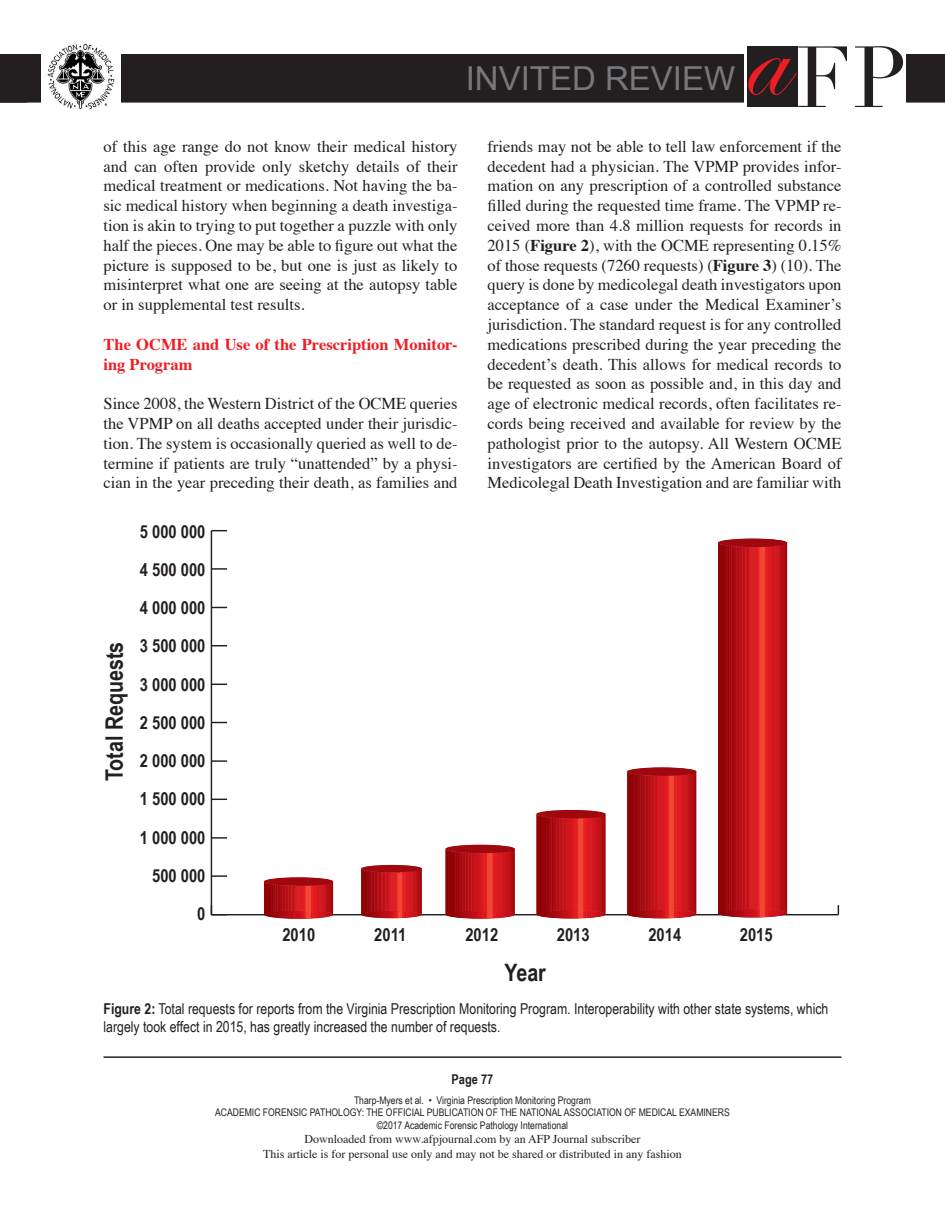
<style>
.page{position:relative;width:945px;height:1215px;background:#fff}
.page>*{position:absolute;margin:0;border:0;box-sizing:border-box;transform-origin:0 0}
.t1{font:33px "Arial";color:#76787b}
.t2{font:700 24px "Arial Narrow";color:#231f20}
.t3{font:700 18px/38.2px "Arial Narrow";color:#231f20;text-align:right}
.t4{font:16.5px/19.8px "Times";color:#231f20;text-align:justify}
.t5{font:700 16.5px/19.8px "Times";color:#ee1d23}
.t6{font:15px/18px "Arial Narrow";color:#231f20}
.t7{font:700 13.5px "Arial Narrow";color:#231f20}
.t8{font:12px/14.4px "Times";color:#231f20;text-align:center}
.t9{font:10.5px/12.6px "Arial Narrow";color:#231f20;text-align:center}
.s1{font-weight:700}
</style>
<div class="page">
<div style="left:1px;top:55px;width:943px;height:47px;background:#231f20"></div>
<div style="left:0;top:54px;width:945px;height:49px;border:2px solid #231f20"></div>
<div style="left:41px;top:37px;width:80px;height:79px;background:#fff"></div>
<div style="left:744px;top:44px;width:161px;height:69px;background:#fff"></div>
<div style="left:747px;top:46px;width:50px;height:61px;background:#231f20"></div>
<svg style="left:855px;top:46px;width:48px;height:61px"></svg>
<svg style="left:748px;top:46px;width:99px;height:61px"></svg>
<img style="left:47px;top:43px;width:68px;height:67px">
<hr style="left:104px;top:1056px;width:738px;height:2px;background:#231f20">
<hr style="left:211px;top:914px;width:627px;height:1px;background:#231f20">
<hr style="left:211px;top:531px;width:1px;height:384px;background:#231f20">
<svg style="left:212px;top:837px;width:15px;height:2px"></svg>
<svg style="left:212px;top:760px;width:15px;height:2px"></svg>
<svg style="left:212px;top:684px;width:15px;height:1px"></svg>
<svg style="left:212px;top:607px;width:15px;height:1px"></svg>
<svg style="left:211px;top:530px;width:16px;height:1px"></svg>
<svg style="left:718px;top:539px;width:70px;height:379px"></svg>
<div style="left:718px;top:539px;width:69px;height:8px;background:#a0080f;border-radius:50%"></div>
<svg style="left:627px;top:767px;width:70px;height:151px"></svg>
<svg style="left:536px;top:810px;width:71px;height:109px"></svg>
<div style="left:536px;top:810px;width:70px;height:8px;background:#a0080f;border-radius:50%"></div>
<svg style="left:445px;top:845px;width:71px;height:74px"></svg>
<div style="left:445px;top:845px;width:70px;height:8px;background:#a0080f;border-radius:50%"></div>
<svg style="left:361px;top:865px;width:62px;height:53px"></svg>
<div style="left:361px;top:865px;width:61px;height:7px;background:#a0080f;border-radius:50%"></div>
<svg style="left:264px;top:877px;width:70px;height:42px"></svg>
<div style="left:264px;top:877px;width:69px;height:9px;background:#a0080f;border-radius:50%"></div>
<svg style="left:212px;top:568px;width:15px;height:2px"></svg>
<svg style="left:212px;top:645px;width:15px;height:1px"></svg>
<svg style="left:212px;top:722px;width:15px;height:1px"></svg>
<svg style="left:212px;top:799px;width:15px;height:1px"></svg>
<svg style="left:212px;top:875px;width:15px;height:2px"></svg>
<h1 class="t1" style="left:466px;top:57px;width:271px">INVITED REVIEW</h1>
<p class="t4" style="left:104px;top:135px;width:356px">of this age range do not know their medical history and can often provide only sketchy details of their medical treatment or medications. Not having the ba&shy;sic medical history when beginning a death investiga&shy;tion is akin to trying to put together a puzzle with only half the pieces. One may be able to figure out what the picture is supposed to be, but one is just as likely to misinterpret what one are seeing at the autopsy table or in supplemental test results.</p>
<p class="t5" style="left:104px;top:333px;width:356px">The OCME and Use of the Prescription Monitor&shy;ing Program</p>
<p class="t4" style="left:104px;top:392px;width:356px">Since 2008, the Western District of the OCME queries the VPMP on all deaths accepted under their jurisdic&shy;tion. The system is occasionally queried as well to de&shy;termine if patients are truly “unattended” by a physi&shy;cian in the year preceding their death, as families and</p>
<p class="t3" style="left:140px;top:511px;width:67px">5 000 000</p>
<p class="t3" style="left:140px;top:549px;width:67px">4 500 000</p>
<h2 class="t2" style="left:96px;top:781px;width:141px;rotate:-90deg">Total Requests</h2>
<p class="t3" style="left:140px;top:588px;width:67px">4 000 000</p>
<p class="t3" style="left:140px;top:626px;width:67px">3 500 000</p>
<p class="t3" style="left:140px;top:664px;width:67px">3 000 000</p>
<p class="t3" style="left:140px;top:702px;width:67px">2 500 000</p>
<p class="t3" style="left:140px;top:741px;width:67px">2 000 000</p>
<p class="t3" style="left:140px;top:779px;width:67px">1 500 000</p>
<p class="t3" style="left:140px;top:817px;width:67px">1 000 000<br>500 000<br>0</p>
<p class="t4" style="left:488px;top:135px;width:356px">friends may not be able to tell law enforcement if the decedent had a physician. The VPMP provides infor&shy;mation on any prescription of a controlled substance filled during the requested time frame. The VPMP re&shy;ceived more than 4.8 million requests for records in 2015 (<span class="s1">Figure 2</span>), with the OCME representing 0.15% of those requests (7260 requests) (<span class="s1">Figure 3</span>) (10). The query is done by medicolegal death investigators upon acceptance of a case under the Medical Examiner’s jurisdiction. The standard request is for any controlled medications prescribed during the year preceding the decedent’s death. This allows for medical records to be requested as soon as possible and, in this day and age of electronic medical records, often facilitates re&shy;cords being received and available for review by the pathologist prior to the autopsy. All Western OCME investigators are certified by the American Board of Medicolegal Death Investigation and are familiar with</p>
<p class="t3" style="left:282px;top:915px;width:34px">2010</p>
<p class="t3" style="left:374px;top:915px;width:34px">2011</p>
<p class="t3" style="left:465px;top:915px;width:34px">2012</p>
<p class="t3" style="left:557px;top:915px;width:34px">2013</p>
<p class="t3" style="left:648px;top:915px;width:34px">2014</p>
<p class="t3" style="left:740px;top:915px;width:34px">2015</p>
<h2 class="t2" style="left:504px;top:954px;width:43px">Year</h2>
<p class="t6" style="left:104px;top:1000px;width:726px"><span class="s1">Figure 2:</span> Total requests for reports from the Virginia Prescription Monitoring Program. Interoperability with other state systems, which largely took effect in 2015, has greatly increased the number of requests.</p>
<p class="t7" style="left:452px;top:1069px;width:43px">Page 77</p>
<p class="t9" style="left:215px;top:1093px;width:516px">Tharp-Myers et al. • Virginia Prescription Monitoring Program<br>ACADEMIC FORENSIC PATHOLOGY: THE OFFICIAL PUBLICATION OF THE NATIONAL ASSOCIATION OF MEDICAL EXAMINERS ©2017 Academic Forensic Pathology International</p>
<p class="t8" style="left:263px;top:1131px;width:420px">Downloaded from www.afpjournal.com by an AFP Journal subscriber<br>This article is for personal use only and may not be shared or distributed in any fashion</p>
</div>
